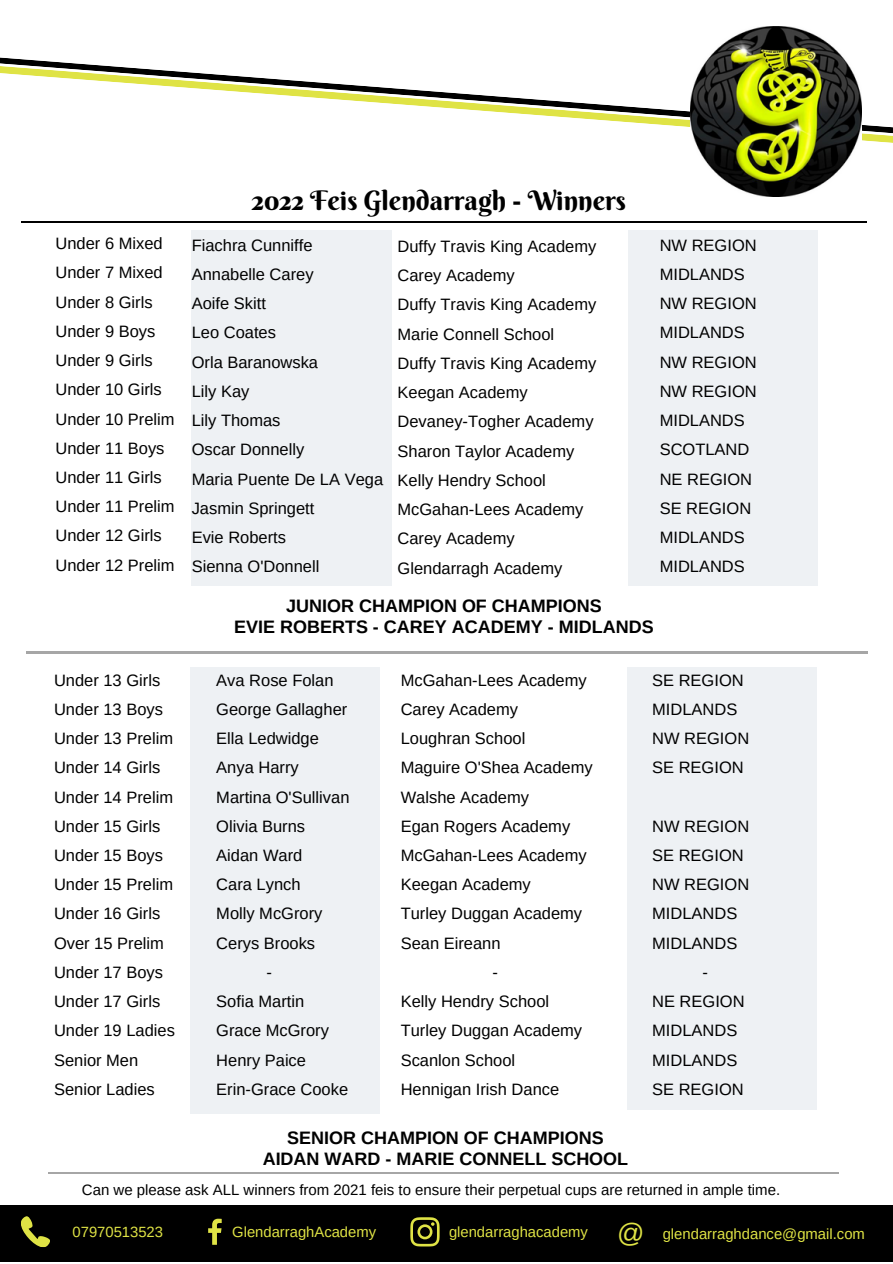
<style>
.page{position:relative;width:893px;height:1264px;background:#fff}
.page>*{position:absolute;margin:0;border:0;box-sizing:border-box;transform-origin:0 0}
.t1{font:27px "Berkshire Swash";color:#000}
.t2{font:27px "Arimo";color:#dfe345}
.t3{font:700 18px "Arimo";color:#000}
.t4{font:16.5px/29.2px "Arimo";color:#000}
.t5{font:15px "Arimo";color:#000}
.t6{font:14.85px "Arimo";color:#dfe345}
</style>
<div class="page">
<div style="left:0;top:1205px;width:892px;height:57px;background:#000"></div>
<svg style="left:208px;top:1218px;width:14px;height:27px"></svg>
<svg style="left:410px;top:1217px;width:29px;height:29px"></svg>
<svg style="left:21px;top:1216px;width:29px;height:31px"></svg>
<svg style="left:0;top:57px;width:892px;height:86px"></svg>
<hr style="left:21px;top:221px;width:845px;height:2px;background:#000">
<div style="left:192px;top:231px;width:200px;height:355px;background:#eef1f4"></div>
<div style="left:628px;top:231px;width:190px;height:355px;background:#eef1f4"></div>
<hr style="left:26px;top:651px;width:841px;height:2px;background:#a6a6a6">
<div style="left:190px;top:667px;width:190px;height:446px;background:#eef1f4"></div>
<div style="left:626px;top:667px;width:190px;height:443px;background:#eef1f4"></div>
<hr style="left:48px;top:1172px;width:791px;height:1px;background:#a6a6a6">
<img style="left:690px;top:26px;width:171px;height:170px">
<p class="t4" style="left:55px;top:229px;width:109px">Under 6 Mixed</p>
<p class="t4" style="left:55px;top:258px;width:109px">Under 7 Mixed</p>
<p class="t4" style="left:55px;top:287px;width:99px">Under 8 Girls</p>
<p class="t4" style="left:55px;top:316px;width:101px">Under 9 Boys</p>
<p class="t4" style="left:55px;top:346px;width:99px">Under 9 Girls</p>
<p class="t4" style="left:55px;top:375px;width:108px">Under 10 Girls</p>
<p class="t4" style="left:55px;top:404px;width:121px">Under 10 Prelim</p>
<p class="t4" style="left:55px;top:433px;width:110px">Under 11 Boys</p>
<p class="t4" style="left:55px;top:462px;width:108px">Under 11 Girls</p>
<p class="t4" style="left:55px;top:492px;width:121px">Under 11 Prelim</p>
<p class="t4" style="left:55px;top:521px;width:108px">Under 12 Girls</p>
<p class="t4" style="left:55px;top:550px;width:121px">Under 12 Prelim</p>
<p class="t4" style="left:54px;top:665px;width:108px">Under 13 Girls</p>
<p class="t4" style="left:54px;top:694px;width:110px">Under 13 Boys</p>
<p class="t4" style="left:54px;top:723px;width:121px">Under 13 Prelim</p>
<p class="t4" style="left:54px;top:753px;width:108px">Under 14 Girls</p>
<p class="t4" style="left:54px;top:782px;width:121px">Under 14 Prelim</p>
<p class="t4" style="left:54px;top:811px;width:108px">Under 15 Girls</p>
<p class="t4" style="left:54px;top:840px;width:110px">Under 15 Boys</p>
<p class="t4" style="left:54px;top:869px;width:121px">Under 15 Prelim</p>
<p class="t4" style="left:54px;top:899px;width:108px">Under 16 Girls</p>
<p class="t4" style="left:54px;top:928px;width:111px">Over 15 Prelim</p>
<p class="t4" style="left:54px;top:957px;width:110px">Under 17 Boys</p>
<p class="t4" style="left:54px;top:986px;width:108px">Under 17 Girls</p>
<p class="t4" style="left:54px;top:1016px;width:122px">Under 19 Ladies</p>
<p class="t4" style="left:54px;top:1045px;width:86px">Senior Men</p>
<p class="t4" style="left:54px;top:1074px;width:102px">Senior Ladies</p>
<p class="t1" style="left:252px;top:184px;width:375px">2022 Feis Glendarragh - Winners</p>
<p class="t4" style="left:192px;top:230px;width:122px">Fiachra Cunniffe</p>
<p class="t4" style="left:192px;top:259px;width:123px">Annabelle Carey</p>
<p class="t4" style="left:192px;top:289px;width:76px">Aoife Skitt</p>
<p class="t4" style="left:192px;top:318px;width:86px">Leo Coates</p>
<p class="t4" style="left:192px;top:347px;width:128px">Orla Baranowska</p>
<p class="t4" style="left:192px;top:376px;width:59px">Lily Kay</p>
<p class="t4" style="left:192px;top:406px;width:90px">Lily Thomas</p>
<p class="t4" style="left:192px;top:435px;width:114px">Oscar Donnelly</p>
<p class="t4" style="left:192px;top:464px;width:193px">Maria Puente De LA Vega</p>
<p class="t4" style="left:192px;top:493px;width:124px">Jasmin Springett</p>
<p class="t4" style="left:192px;top:523px;width:96px">Evie Roberts</p>
<p class="t4" style="left:192px;top:552px;width:129px">Sienna O'Donnell</p>
<p class="t4" style="left:397px;top:231px;width:200px">Duffy Travis King Academy</p>
<p class="t4" style="left:397px;top:261px;width:119px">Carey Academy</p>
<p class="t4" style="left:397px;top:290px;width:200px">Duffy Travis King Academy</p>
<p class="t4" style="left:397px;top:319px;width:158px">Marie Connell School</p>
<p class="t4" style="left:397px;top:348px;width:200px">Duffy Travis King Academy</p>
<p class="t4" style="left:397px;top:378px;width:132px">Keegan Academy</p>
<p class="t4" style="left:397px;top:407px;width:197px">Devaney-Togher Academy</p>
<p class="t4" style="left:397px;top:436px;width:178px">Sharon Taylor Academy</p>
<p class="t4" style="left:397px;top:465px;width:150px">Kelly Hendry School</p>
<p class="t4" style="left:397px;top:495px;width:187px">McGahan-Lees Academy</p>
<p class="t4" style="left:397px;top:524px;width:119px">Carey Academy</p>
<p class="t4" style="left:397px;top:553px;width:166px">Glendarragh Academy</p>
<p class="t4" style="left:659px;top:230px;width:99px">NW REGION</p>
<p class="t4" style="left:659px;top:259px;width:87px">MIDLANDS</p>
<p class="t4" style="left:659px;top:289px;width:99px">NW REGION</p>
<p class="t4" style="left:659px;top:318px;width:87px">MIDLANDS</p>
<p class="t4" style="left:659px;top:347px;width:99px">NW REGION</p>
<p class="t4" style="left:659px;top:376px;width:99px">NW REGION</p>
<p class="t4" style="left:659px;top:406px;width:87px">MIDLANDS</p>
<p class="t4" style="left:659px;top:435px;width:91px">SCOTLAND</p>
<p class="t4" style="left:659px;top:464px;width:94px">NE REGION</p>
<p class="t4" style="left:659px;top:493px;width:93px">SE REGION</p>
<p class="t4" style="left:659px;top:523px;width:87px">MIDLANDS</p>
<p class="t4" style="left:659px;top:552px;width:87px">MIDLANDS</p>
<p class="t3" style="left:286px;top:595px;width:317px">JUNIOR CHAMPION OF CHAMPIONS</p>
<p class="t3" style="left:234px;top:616px;width:421px">EVIE ROBERTS - CAREY ACADEMY - MIDLANDS</p>
<p class="t4" style="left:216px;top:665px;width:119px">Ava Rose Folan</p>
<p class="t4" style="left:216px;top:694px;width:132px">George Gallagher</p>
<p class="t4" style="left:216px;top:723px;width:104px">Ella Ledwidge</p>
<p class="t4" style="left:216px;top:753px;width:84px">Anya Harry</p>
<p class="t4" style="left:216px;top:782px;width:135px">Martina O'Sullivan</p>
<p class="t4" style="left:216px;top:811px;width:90px">Olivia Burns</p>
<p class="t4" style="left:216px;top:840px;width:88px">Aidan Ward</p>
<p class="t4" style="left:216px;top:869px;width:86px">Cara Lynch</p>
<p class="t4" style="left:216px;top:899px;width:108px">Molly McGrory</p>
<p class="t4" style="left:216px;top:928px;width:100px">Cerys Brooks</p>
<p class="t4" style="left:266px;top:957px;width:7px">-</p>
<p class="t4" style="left:216px;top:986px;width:89px">Sofia Martin</p>
<p class="t4" style="left:216px;top:1016px;width:114px">Grace McGrory</p>
<p class="t4" style="left:216px;top:1045px;width:91px">Henry Paice</p>
<p class="t4" style="left:216px;top:1074px;width:133px">Erin-Grace Cooke</p>
<p class="t4" style="left:400px;top:665px;width:187px">McGahan-Lees Academy</p>
<p class="t4" style="left:400px;top:694px;width:119px">Carey Academy</p>
<p class="t4" style="left:400px;top:723px;width:126px">Loughran School</p>
<p class="t4" style="left:400px;top:753px;width:193px">Maguire O'Shea Academy</p>
<p class="t4" style="left:400px;top:782px;width:130px">Walshe Academy</p>
<p class="t4" style="left:400px;top:811px;width:171px">Egan Rogers Academy</p>
<p class="t4" style="left:400px;top:840px;width:187px">McGahan-Lees Academy</p>
<p class="t4" style="left:400px;top:869px;width:132px">Keegan Academy</p>
<p class="t4" style="left:400px;top:899px;width:183px">Turley Duggan Academy</p>
<p class="t4" style="left:400px;top:928px;width:101px">Sean Eireann</p>
<p class="t4" style="left:492px;top:957px;width:7px">-</p>
<p class="t4" style="left:400px;top:986px;width:150px">Kelly Hendry School</p>
<p class="t4" style="left:400px;top:1016px;width:183px">Turley Duggan Academy</p>
<p class="t4" style="left:400px;top:1045px;width:116px">Scanlon School</p>
<p class="t4" style="left:400px;top:1074px;width:160px">Hennigan Irish Dance</p>
<p class="t4" style="left:652px;top:665px;width:93px">SE REGION</p>
<p class="t4" style="left:652px;top:694px;width:87px">MIDLANDS</p>
<p class="t4" style="left:652px;top:723px;width:99px">NW REGION</p>
<p class="t4" style="left:652px;top:753px;width:93px">SE REGION</p>
<p class="t4" style="left:652px;top:811px;width:99px">NW REGION<br>SE REGION</p>
<p class="t4" style="left:652px;top:869px;width:99px">NW REGION</p>
<p class="t4" style="left:652px;top:899px;width:87px">MIDLANDS</p>
<p class="t4" style="left:652px;top:928px;width:87px">MIDLANDS</p>
<p class="t4" style="left:702px;top:957px;width:7px">-</p>
<p class="t4" style="left:652px;top:986px;width:94px">NE REGION<br>MIDLANDS</p>
<p class="t4" style="left:652px;top:1045px;width:87px">MIDLANDS</p>
<p class="t4" style="left:652px;top:1074px;width:93px">SE REGION</p>
<p class="t3" style="left:287px;top:1127px;width:318px">SENIOR CHAMPION OF CHAMPIONS</p>
<p class="t3" style="left:263px;top:1148px;width:367px">AIDAN WARD - MARIE CONNELL SCHOOL</p>
<p class="t5" style="left:82px;top:1181px;width:699px">Can we please ask ALL winners from 2021 feis to ensure their perpetual cups are returned in ample time.</p>
<p class="t6" style="left:73px;top:1223px;width:92px">07970513523</p>
<p class="t6" style="left:232px;top:1223px;width:145px">GlendarraghAcademy</p>
<p class="t6" style="left:449px;top:1223px;width:140px">glendarraghacademy</p>
<p class="t2" style="left:617px;top:1217px;width:29px">@</p>
<p class="t6" style="left:662px;top:1225px;width:204px">glendarraghdance@gmail.com</p>
</div>
